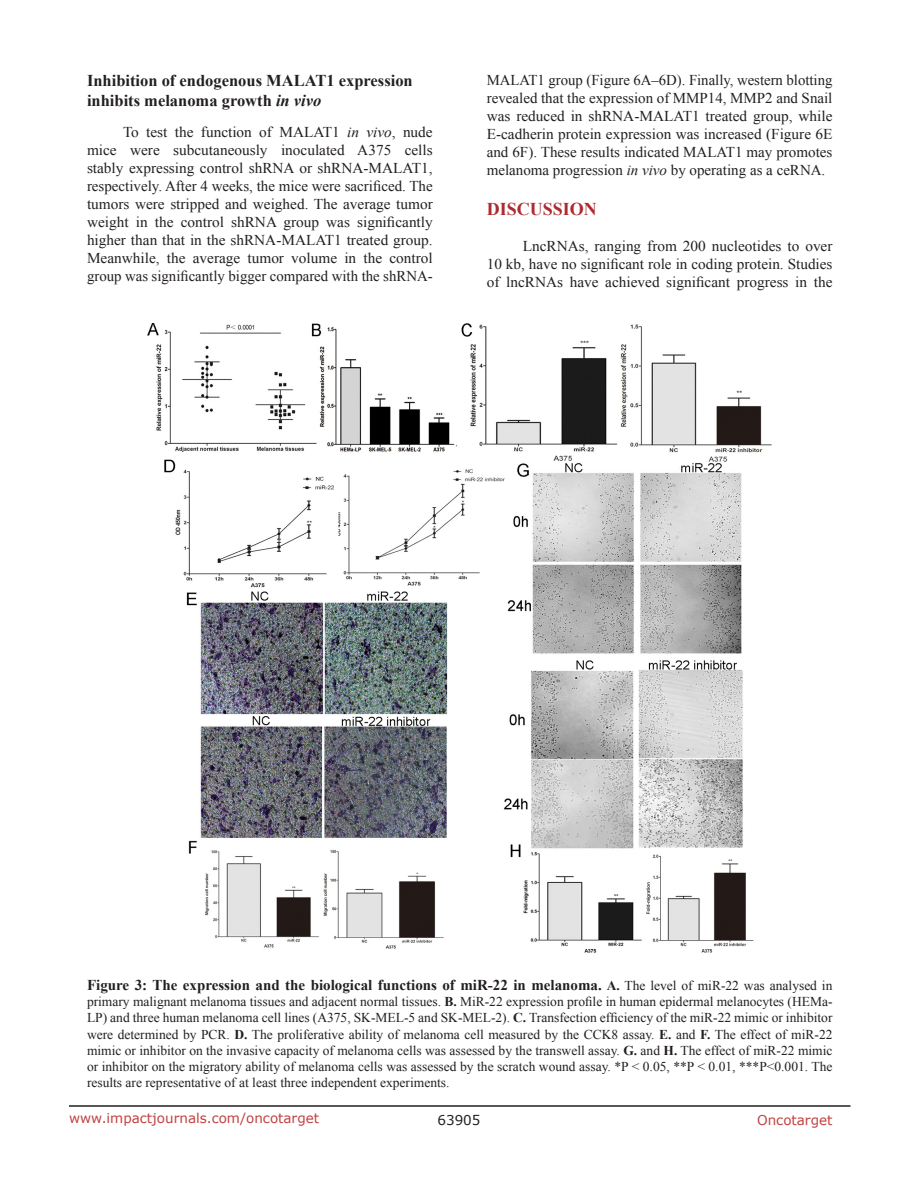
<style>
.page{position:relative;width:918px;height:1188px;background:#fff}
.page>*{position:absolute;margin:0;border:0;box-sizing:border-box;transform-origin:0 0}
.Heading{font:700 18px "Times New Roman";color:#ac2b31}
.SubHeading{font:700 16.5px/19.8px "Times New Roman";color:#231f20}
.BodyText{font:15px/18px "Times New Roman";color:#231f20;text-align:justify}
.figuretext{font:700 15px "Times New Roman";color:#231f20}
.figuretext-2{font:13.5px/16.2px "Times New Roman";color:#231f20;text-align:justify}
.t1{font:13.5px "Verdana";color:#c24141}
.t2{font:13.5px "Verdana";color:#231f20}
.s1{font-style:italic}
.s2{font-size:13.5px}
.s3{font-weight:400;font-size:13.5px}
.s4{font-weight:700}
</style>
<div class="page">
<hr style="left:69px;top:1105px;width:781px;height:2px;background:#231f20">
<img style="left:148px;top:324px;width:624px;height:629px">
<p class="SubHeading" style="left:87px;top:70px;width:327px">Inhibition of endogenous MALAT1 expression inhibits melanoma growth <span class="s1">in vivo</span></p>
<p class="BodyText" style="left:87px;top:123px;width:347px;text-indent:36px">To test the function of MALAT1 <span class="s1">in vivo</span>, nude mice were subcutaneously inoculated A375 cells stably expressing control shRNA or shRNA-MALAT1, respectively. After 4 weeks, the mice were sacrificed. The tumors were stripped and weighed. The average tumor weight in the control shRNA group was significantly higher than that in the shRNA-MALAT1 treated group.<br>Meanwhile, the average tumor volume in the control group was significantly bigger compared with the shRNA-</p>
<p class="BodyText" style="left:487px;top:71px;width:347px">MALAT1 group (Figure 6A–6D). Finally, western blotting revealed that the expression of MMP14, MMP2 and Snail was reduced in shRNA-MALAT1 treated group, while E-cadherin protein expression was increased (Figure 6E and 6F). These results indicated MALAT1 may promotes melanoma progression <span class="s1">in vivo</span> by operating as a ceRNA.</p>
<p class="Heading" style="left:487px;top:197px;width:112px">DISCUSSION</p>
<p class="BodyText" style="left:487px;top:237px;width:347px;text-indent:36px">LncRNAs, ranging from 200 nucleotides to over 10 kb, have no significant role in coding protein. Studies of lncRNAs have achieved significant progress in the</p>
<p class="figuretext" style="left:87px;top:975px;width:747px">Figure 3: The expression and the biological functions of miR-22 in melanoma. <span class="s2">A.</span> <span class="s3">The level of miR-22 was analysed in</span></p>
<p class="figuretext-2" style="left:87px;top:993px;width:747px">primary malignant melanoma tissues and adjacent normal tissues. <span class="s4">B.</span> MiR-22 expression profile in human epidermal melanocytes (HEMa-LP) and three human melanoma cell lines (A375, SK-MEL-5 and SK-MEL-2). <span class="s4">C.</span> Transfection efficiency of the miR-22 mimic or inhibitor were determined by PCR. <span class="s4">D.</span> The proliferative ability of melanoma cell measured by the CCK8 assay. <span class="s4">E.</span> and <span class="s4">F.</span> The effect of miR-22 mimic or inhibitor on the invasive capacity of melanoma cells was assessed by the transwell assay. <span class="s4">G.</span> and <span class="s4">H.</span> The effect of miR-22 mimic or inhibitor on the migratory ability of melanoma cells was assessed by the scratch wound assay. *P &lt; 0.05, **P &lt; 0.01, ***P&lt;0.001. The results are representative of at least three independent experiments.</p>
<p class="t1" style="left:69px;top:1109px;width:252px">www.impactjournals.com/oncotarget</p>
<p class="t2" style="left:438px;top:1111px;width:44px">63905</p>
<p class="t1" style="left:757px;top:1111px;width:77px">Oncotarget</p>
</div>
